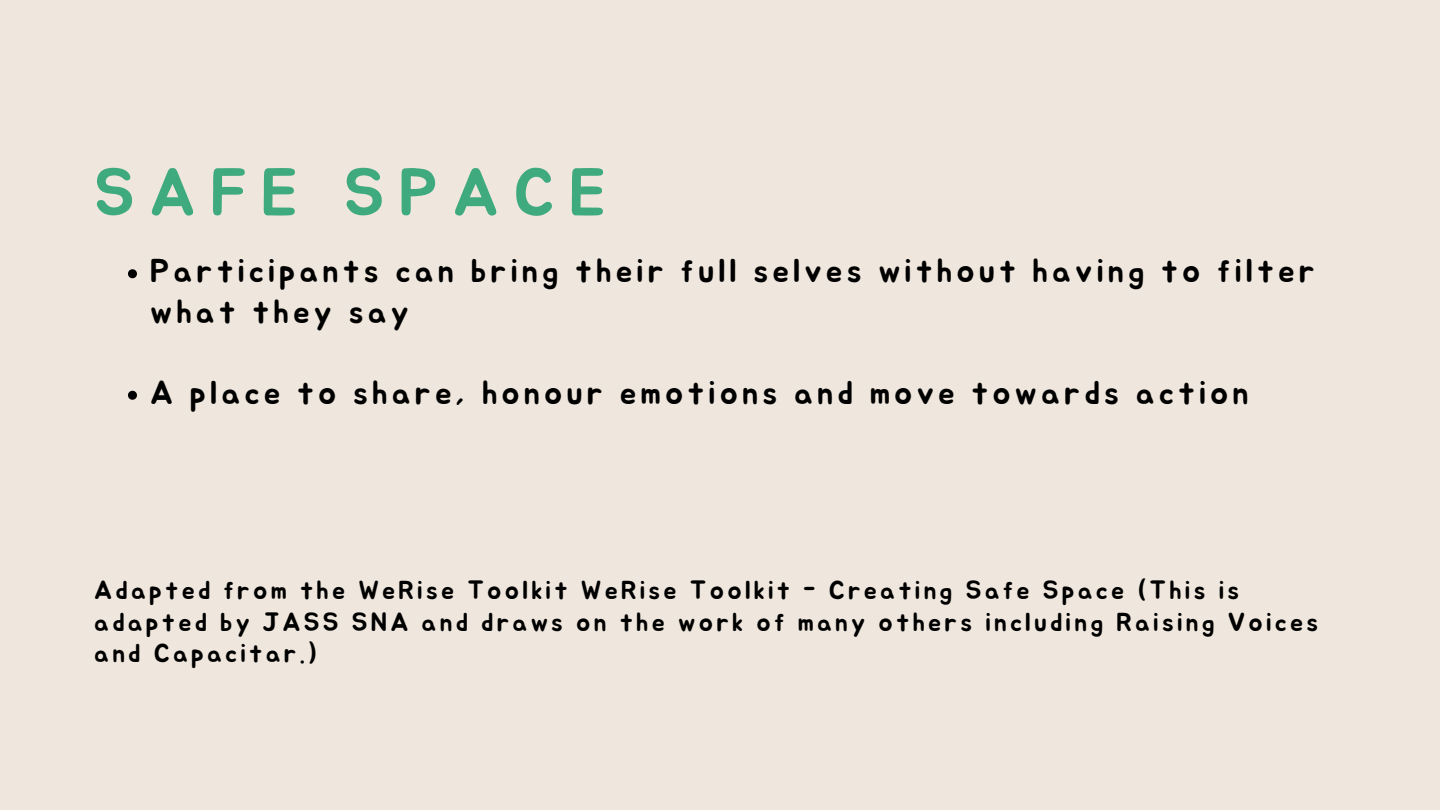
<style>
.page{position:relative;width:1440px;height:810px;background:#efe7dd}
.page>*{position:absolute;margin:0;border:0;box-sizing:border-box;transform-origin:0 0}
.t1{font:66.6px "Jua";letter-spacing:.22em;color:#3eaa7e}
.t2{font:32.9px/40.5px "Jua";letter-spacing:.125em;color:#000}
.t3{font:25.9px/31.5px "Jua";letter-spacing:.125em;color:#000}
</style>
<div class="page">
<svg style="left:128px;top:269px;width:9px;height:9px"></svg>
<svg style="left:128px;top:391px;width:9px;height:9px"></svg>
<p class="t1" style="left:94px;top:162px;width:513px">SAFE SPACE</p>
<p class="t2" style="left:150px;top:252px;width:1166px">Participants can bring their full selves without having to filter what they say</p>
<p class="t2" style="left:150px;top:373px;width:1100px">A place to share, honour emotions and move towards action</p>
<p class="t3" style="left:94px;top:576px;width:1226px">Adapted from the WeRise Toolkit WeRise Toolkit - Creating Safe Space (This is adapted by JASS SNA and draws on the work of many others including Raising Voices and Capacitar.)</p>
</div>
